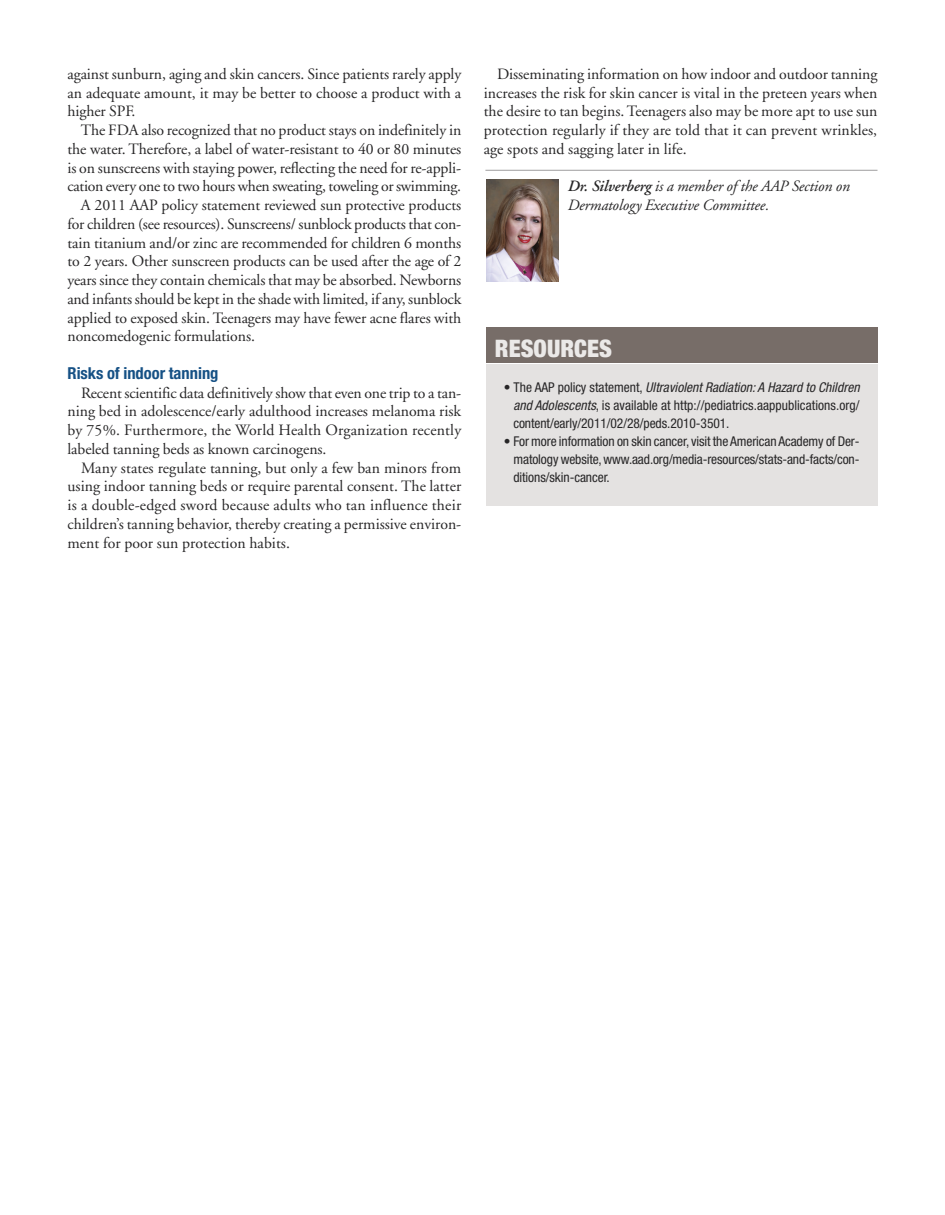
<style>
.page{position:relative;width:945px;height:1215px;background:#fff}
.page>*{position:absolute;margin:0;border:0;box-sizing:border-box;transform-origin:0 0}
.t1{font:900 condensed 24px "Helvetica Neue";color:#ebe9e8}
.t2{font:700 condensed 16.5px "Helvetica Neue";color:#165185}
.t3{font:15.75px/18.8px "Adobe Garamond";letter-spacing:-.005em;color:#272627;text-align:justify}
.t4{font:italic 15.75px/18.8px "Adobe Garamond";letter-spacing:-.005em;color:#272627}
.t5{font:condensed 13.5px/18px "Helvetica Neue";letter-spacing:-.005em;color:#272627}
.s1{font-weight:600}
.s2{font-style:italic}
</style>
<div class="page">
<div style="left:486px;top:364px;width:391px;height:142px;background:#e4e2e1"></div>
<div style="left:486px;top:327px;width:392px;height:36px;background:#776d68"></div>
<img style="left:487px;top:180px;width:72px;height:102px">
<hr style="left:485px;top:170px;width:393px;height:1px;background:#a9a8a9">
<p class="t3" style="left:68px;top:66px;width:395px">against sunburn, aging and skin cancers. Since patients rarely apply an adequate amount, it may be better to choose a product with a higher SPF.</p>
<p class="t3" style="left:81px;top:122px;width:382px">The FDA also recognized that no product stays on indefinitely in</p>
<p class="t3" style="left:68px;top:141px;width:395px">the water. Therefore, a label of water-resistant to 40 or 80 minutes</p>
<p class="t3" style="left:68px;top:160px;width:395px">is on sunscreens with staying power, reflecting the need for re-appli-</p>
<p class="t3" style="left:68px;top:178px;width:395px">cation every one to two hours when sweating, toweling or swimming.</p>
<p class="t3" style="left:81px;top:197px;width:382px">A 2011 AAP policy statement reviewed sun protective products</p>
<p class="t3" style="left:68px;top:216px;width:395px">for children (see resources). Sunscreens/ sunblock products that con-</p>
<p class="t3" style="left:68px;top:235px;width:395px">tain titanium and/or zinc are recommended for children 6 months</p>
<p class="t3" style="left:68px;top:253px;width:395px">to 2 years. Other sunscreen products can be used after the age of 2</p>
<p class="t3" style="left:68px;top:272px;width:395px">years since they contain chemicals that may be absorbed. Newborns</p>
<p class="t3" style="left:68px;top:291px;width:395px">and infants should be kept in the shade with limited, if any, sunblock</p>
<p class="t3" style="left:68px;top:310px;width:395px">applied to exposed skin. Teenagers may have fewer acne flares with</p>
<p class="t3" style="left:68px;top:328px;width:189px">noncomedogenic formulations.</p>
<p class="t2" style="left:68px;top:367px;width:153px">Risks of indoor tanning</p>
<p class="t3" style="left:68px;top:385px;width:395px;text-indent:13px">Recent scientific data definitively show that even one trip to a tan&shy;ning bed in adolescence/early adulthood increases melanoma risk by 75%. Furthermore, the World Health Organization recently labeled tanning beds as known carcinogens.</p>
<p class="t3" style="left:68px;top:460px;width:395px;text-indent:13px">Many states regulate tanning, but only a few ban minors from using indoor tanning beds or require parental consent. The latter is a double-edged sword because adults who tan influence their children’s tanning behavior, thereby creating a permissive environ&shy;ment for poor sun protection habits.</p>
<p class="t3" style="left:484px;top:66px;width:395px;text-indent:13px">Disseminating information on how indoor and outdoor tanning increases the risk for skin cancer is vital in the preteen years when the desire to tan begins. Teenagers also may be more apt to use sun protection regularly if they are told that it can prevent wrinkles, age spots and sagging later in life.</p>
<p class="t4" style="left:568px;top:178px;width:284px"><span class="s1">Dr. Silverberg</span> is a member of the AAP Section on<br>Dermatology Executive Committee.</p>
<h1 class="t1" style="left:495px;top:334px;width:118px">RESOURCES</h1>
<p class="t5" style="left:513px;top:379px;width:350px;text-indent:-9px">• T h e AA P p o l i c y s t a t e m e n t , <span class="s2">Ultraviolent Radiation:A Hazard to Children and Adolescents</span>, is available at http://pediatrics.aappublications.org/ content/early/2011/02/28/peds.2010-3501.</p>
<p class="t5" style="left:513px;top:433px;width:348px;text-align:justify;text-indent:-9px">• For more information on skin cancer, visit the American Academy of Der&shy;matology website, www.aad.org/media-resources/stats-and-facts/con&shy;ditions/skin-cancer.</p>
</div>
